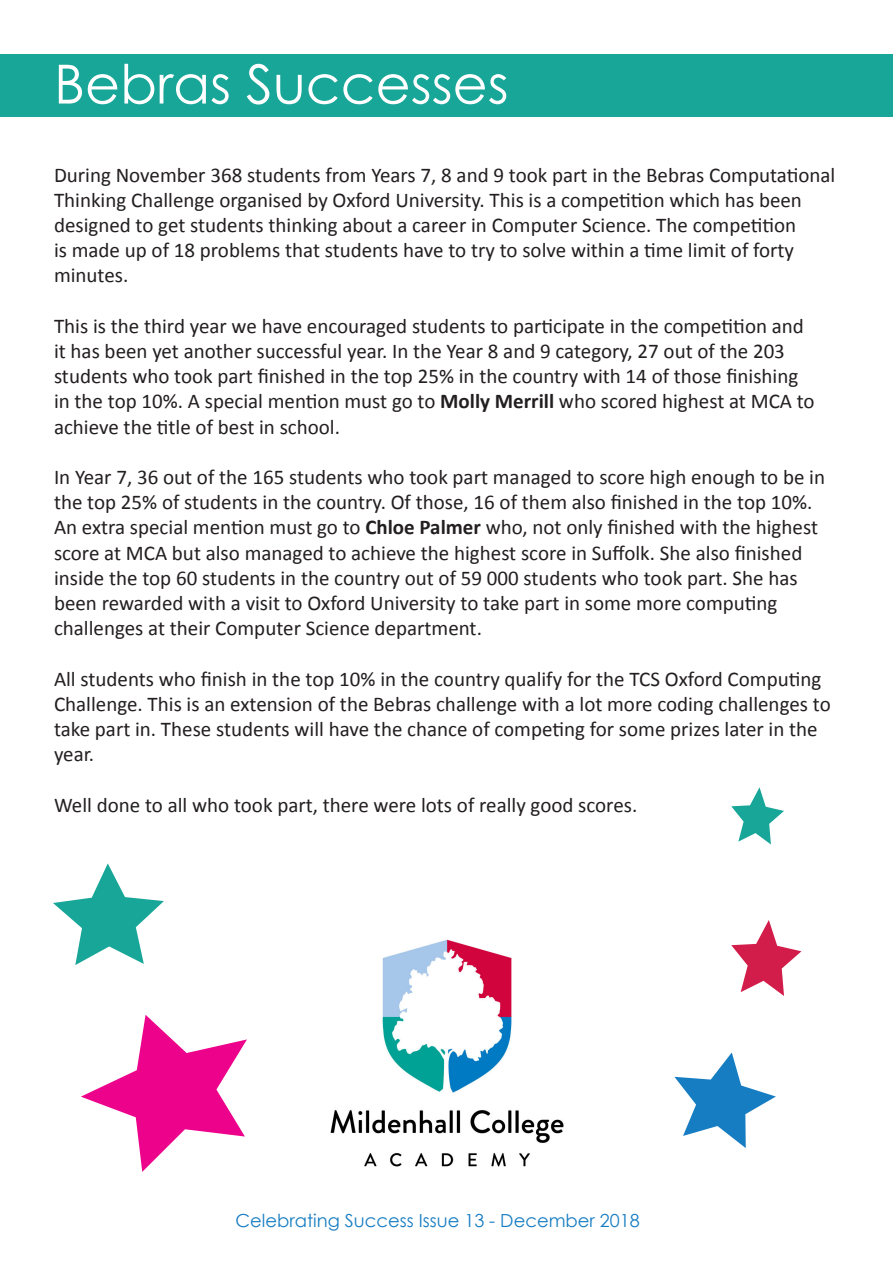
<style>
.page{position:relative;width:893px;height:1263px;background:#fff}
.page>*{position:absolute;margin:0;border:0;box-sizing:border-box;transform-origin:0 0}
.t1{font:54px "Century Gothic";color:#fff}
.t2{font:21px/25.2px "Calibri";color:#231f20}
.t3{font:18px "Century Gothic";color:#177dc2}
.s1{font-weight:700}
</style>
<div class="page">
<img style="left:330px;top:939px;width:234px;height:228px">
<svg style="left:81px;top:1015px;width:166px;height:157px"></svg>
<svg style="left:53px;top:863px;width:111px;height:102px"></svg>
<svg style="left:674px;top:1052px;width:102px;height:96px"></svg>
<svg style="left:731px;top:920px;width:70px;height:76px"></svg>
<div style="left:0;top:54px;width:893px;height:63px;background:#17a698"></div>
<svg style="left:731px;top:787px;width:53px;height:57px"></svg>
<p class="t1" style="left:54px;top:46px;width:456px">Bebras Successes</p>
<p class="t2" style="left:54px;top:162px;width:783px">During November 368 students from Years 7, 8 and 9 took part in the Bebras Computational Thinking Challenge organised by Oxford University. This is a competition which has been designed to get students thinking about a career in Computer Science. The competition<br>is made up of 18 problems that students have to try to solve within a time limit of forty minutes.</p>
<p class="t2" style="left:54px;top:313px;width:762px">This is the third year we have encouraged students to participate in the competition and it has been yet another successful year. In the Year 8 and 9 category, 27 out of the 203 students who took part finished in the top 25% in the country with 14 of those finishing in the top 10%. A special mention must go to <span class="s1">Molly Merrill</span> who scored highest at MCA to achieve the title of best in school.</p>
<p class="t2" style="left:54px;top:464px;width:773px">In Year 7, 36 out of the 165 students who took part managed to score high enough to be in the top 25% of students in the country. Of those, 16 of them also finished in the top 10%.<br>An extra special mention must go to <span class="s1">Chloe Palmer</span> who, not only finished with the highest score at MCA but also managed to achieve the highest score in Suffolk. She also finished inside the top 60 students in the country out of 59 000 students who took part. She has been rewarded with a visit to Oxford University to take part in some more computing challenges at their Computer Science department.</p>
<p class="t2" style="left:54px;top:666px;width:778px">All students who finish in the top 10% in the country qualify for the TCS Oxford Computing Challenge. This is an extension of the Bebras challenge with a lot more coding challenges to take part in. These students will have the chance of competing for some prizes later in the year.</p>
<p class="t2" style="left:54px;top:792px;width:585px">Well done to all who took part, there were lots of really good scores.</p>
<p class="t3" style="left:235px;top:1208px;width:406px">Celebrating Success Issue 13 - December 2018</p>
</div>
